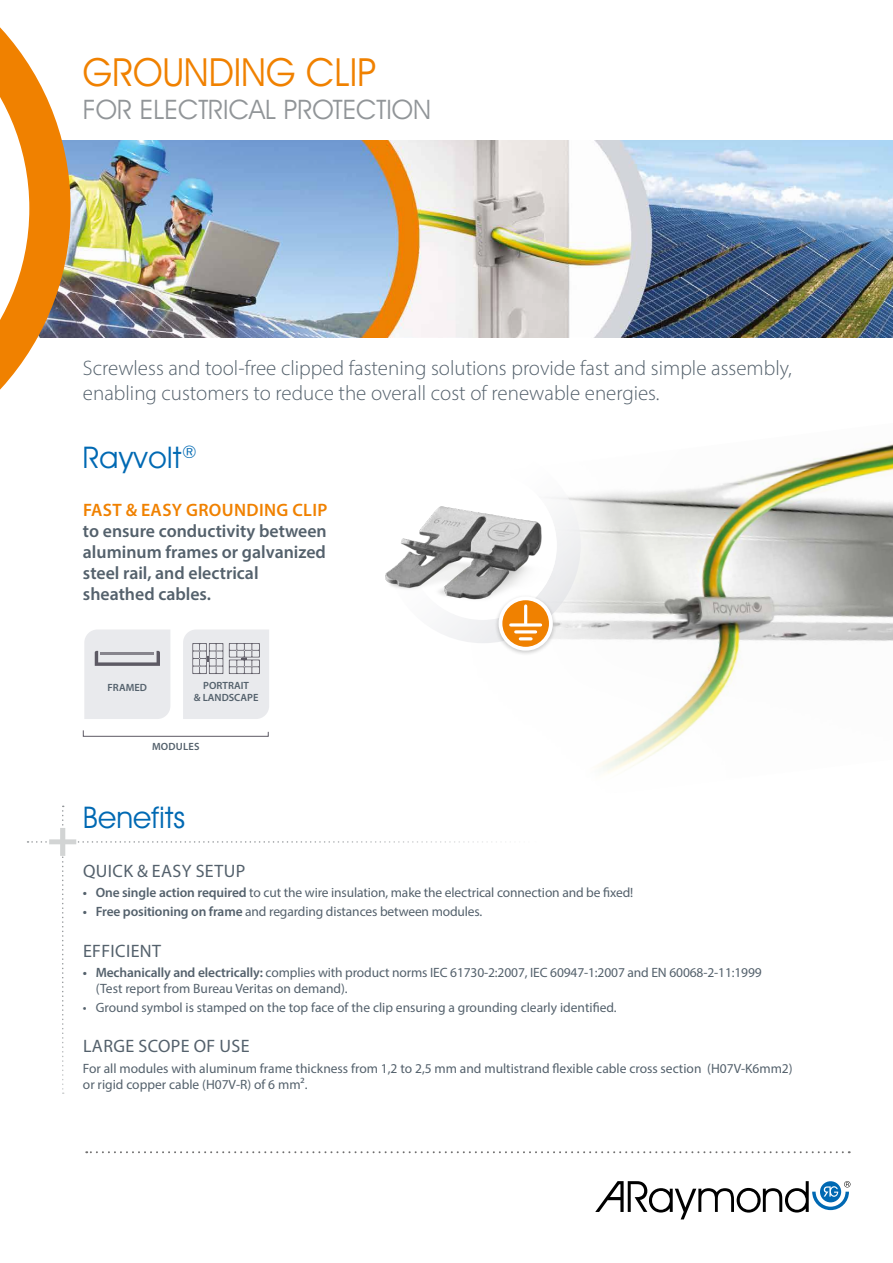
<style>
.page{position:relative;width:893px;height:1263px;background:#fff}
.page>*{position:absolute;margin:0;border:0;box-sizing:border-box;transform-origin:0 0}
.t1{font:39px "Avant Garde IT Cby BT";color:#f08100;scale:.96 1}
.t2{font:30px "Avant Garde IT Cby BT";letter-spacing:.02em;color:#0069b3}
.t3{font:30px "Avant Garde IT Cby BT";color:#0069b3}
.t4{font:27px "Avant Garde IT Cby BT";color:#919598}
.t5{font:300 21px/25.2px "Myriad Pro";color:#54616c}
.t6{font:600 18px/21px "Myriad Pro";color:#54616c}
.t7{font:18px "Myriad Pro";letter-spacing:.02em;color:#54616c}
.t8{font:600 18px "Myriad Pro";letter-spacing:.02em;color:#f08100}
.t9{font:13.5px/16.2px "Myriad Pro";color:#54616c}
.t10{font:600 10.5px/12px "Myriad Pro";color:#54616c;text-align:center}
.t11{font:600 10.5px "Myriad Pro";letter-spacing:.02em;color:#54616c}
.s1{font-weight:600}
</style>
<div class="page">
<svg style="left:595px;top:1181px;width:255px;height:38px"></svg>
<img style="left:493px;top:444px;width:400px;height:330px">
<svg style="left:86px;top:1151px;width:757px;height:2px"></svg>
<div style="left:397px;top:460px;width:172px;height:171px;background:#fff;border-radius:50%"></div>
<div style="left:385px;top:448px;width:196px;height:195px;border:24px solid #fff;border-radius:50%"></div>
<div style="left:408px;top:471px;width:149px;height:149px;background:#fff;border-radius:50%"></div>
<img style="left:385px;top:494px;width:173px;height:115px">
<img style="left:71px;top:140px;width:822px;height:197px">
<div style="left:495px;top:594px;width:62px;height:62px;background:#000;opacity:.2"></div>
<svg style="left:500px;top:598px;width:51px;height:51px;background:#f19121"></svg>
<div style="left:499px;top:596px;width:54px;height:55px;border:4px solid #fff;border-radius:50%"></div>
<hr style="left:524px;top:606px;width:3px;height:18px;background:#fff">
<svg style="left:511px;top:623px;width:30px;height:4px"></svg>
<hr style="left:516px;top:630px;width:20px;height:3px;background:#fff">
<svg style="left:520px;top:637px;width:11px;height:3px"></svg>
<svg style="left:0;top:27px;width:71px;height:363px"></svg>
<svg style="left:83px;top:730px;width:186px;height:7px"></svg>
<div style="left:84px;top:629px;width:86px;height:90px;background:#e9eaed"></div>
<hr style="left:100px;top:652px;width:54px;height:3px;background:#5d5a64">
<svg style="left:183px;top:629px;width:86px;height:90px;background:#dfe0e3"></svg>
<svg style="left:28px;top:806px;width:469px;height:288px"></svg>
<h1 class="t1" style="left:83px;top:49px;width:307px">GROUNDING CLIP</h1>
<h3 class="t4" style="left:83px;top:93px;width:350px">FOR ELECTRICAL PROTECTION</h3>
<h3 class="t5" style="left:83px;top:355px;width:710px">Screwless and tool-free clipped fastening solutions provide fast and simple assembly, enabling customers to reduce the overall cost of renewable energies.</h3>
<h2 class="t2" style="left:83px;top:440px;width:115px">Rayvolt<sup>®</sup></h2>
<h3 class="t8" style="left:83px;top:499px;width:246px">FAST &amp; EASY GROUNDING CLIP</h3>
<h3 class="t6" style="left:83px;top:520px;width:245px">to ensure conductivity between aluminum frames or galvanized steel rail, and electrical sheathed cables.</h3>
<p class="t10" style="left:108px;top:681px;width:41px">FRAMED</p>
<p class="t10" style="left:194px;top:680px;width:66px">PORTRAIT<br>&amp; LANDSCAPE</p>
<p class="t11" style="left:152px;top:739px;width:49px">MODULES</p>
<h2 class="t3" style="left:83px;top:799px;width:104px">Benefits</h2>
<h3 class="t7" style="left:83px;top:860px;width:164px">QUICK &amp; EASY SETUP</h3>
<p class="t9" style="left:83px;top:885px;width:552px"><span class="s1">• One single action required</span> to cut the wire insulation, make the electrical connection and be fixed!</p>
<p class="t9" style="left:83px;top:903px;width:401px"><span class="s1">• Free positioning on frame</span> and regarding distances between modules.</p>
<h3 class="t7" style="left:83px;top:939px;width:79px">EFFICIENT</h3>
<p class="t9" style="left:96px;top:964px;width:668px;text-indent:-13px"><span class="s1">• Mechanically and electrically:</span> complies with product norms IEC 61730-2:2007, IEC 60947-1:2007 and EN 60068-2-11:1999 (Test report from Bureau Veritas on demand).</p>
<p class="t9" style="left:83px;top:999px;width:535px">• Ground symbol is stamped on the top face of the clip ensuring a grounding clearly identified.</p>
<h3 class="t7" style="left:83px;top:1035px;width:168px">LARGE SCOPE OF USE</h3>
<p class="t9" style="left:83px;top:1060px;width:711px">For all modules with aluminum frame thickness from 1,2 to 2,5 mm and multistrand flexible cable cross section (H07V-K6mm2) or rigid copper cable (H07V-R) of 6 mm².</p>
</div>
